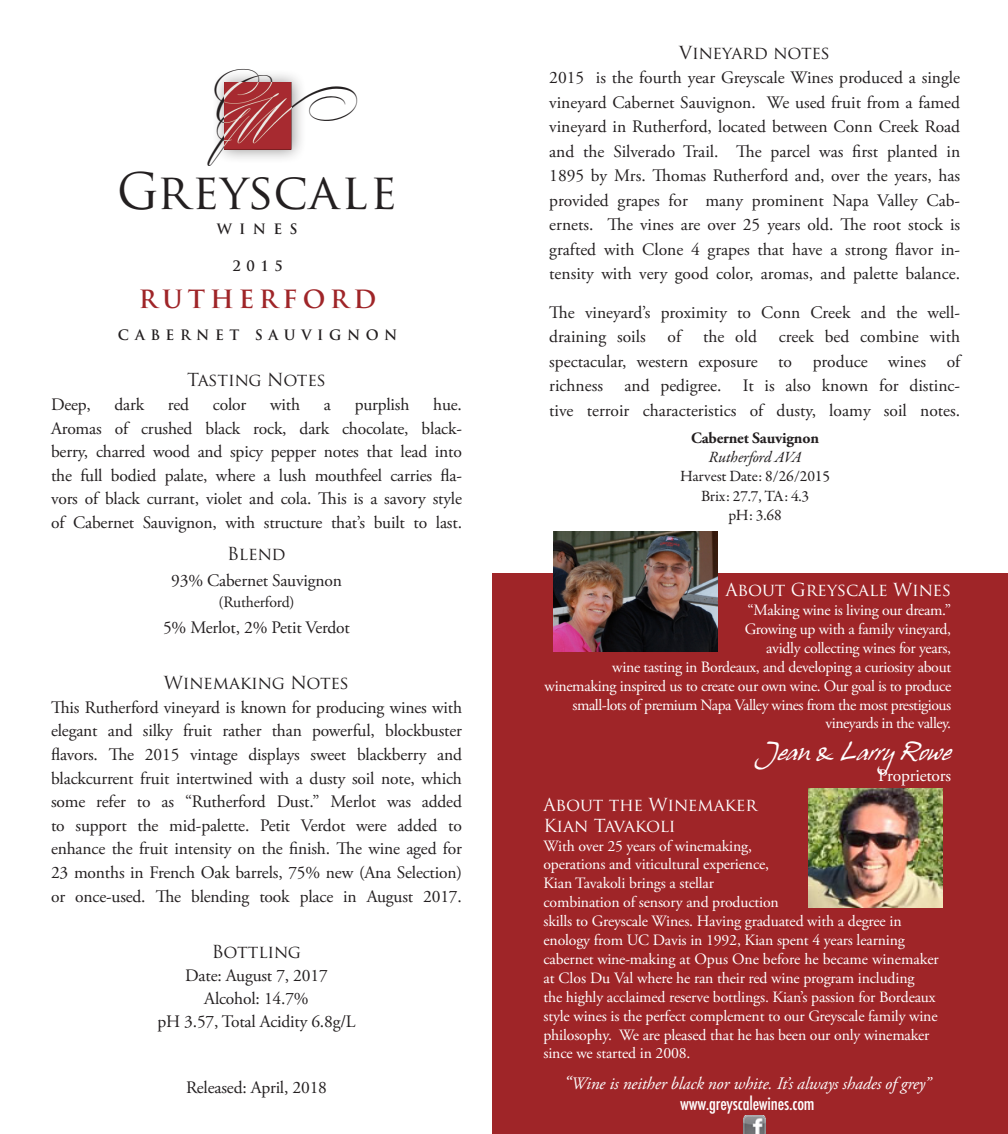
<style>
.page{position:relative;width:1008px;height:1134px;background:#fff}
.page>*{position:absolute;margin:0;border:0;box-sizing:border-box;transform-origin:0 0}
.t1{font:49px "Trajan Pro";letter-spacing:.01em;color:#231f20}
.t2{font:47.25px "Bickham Script MM Sw Caps 400";color:#231f20}
.t3{font:700 24.5px "Trajan Pro";letter-spacing:.2em;color:#9f2528}
.t4{font:22.75px "Hans Hand";letter-spacing:-.01em;color:#fff}
.t5{font:17.5px/23.6px "Adobe Garamond Pro";letter-spacing:-.01em;color:#231f20;text-align:justify}
.t6{font:17.5px "Trajan Pro";letter-spacing:-.01em;color:#231f20}
.t7{font:italic 17.5px "Adobe Garamond Pro";letter-spacing:-.01em;color:#fdfdfd}
.t8{font:17.5px/21px "Trajan Pro";letter-spacing:-.01em;color:#fff}
.t9{font:500 condensed 17.5px "Futura";letter-spacing:-.01em;color:#fff}
.t10{font:17.5px "Adobe Garamond Pro";letter-spacing:-.01em;color:#fff}
.t11{font:15.75px/18.9px "Adobe Garamond Pro";letter-spacing:-.01em;color:#fff;text-align:right}
.t12{font:15.75px/19.2px "Garamond Premr Pro";letter-spacing:-.015em;color:#231f20;text-align:center}
.t13{font:700 15.75px "Adobe Garamond Pro";letter-spacing:-.01em;color:#231f20}
.t14{font:italic 15.75px "Garamond Premr Pro";letter-spacing:-.015em;color:#231f20}
.t15{font:15.75px "Adobe Garamond Pro";letter-spacing:-.01em;color:#231f20}
.t16{font:700 14px "Trajan Pro";letter-spacing:.4em;color:#231f20}
.s1{font-size:19.25px}
</style>
<div class="page">
<div style="left:211px;top:68px;width:95px;height:96px;background:#231f20;opacity:.5"></div>
<img style="left:224px;top:82px;width:67px;height:67px">
<div style="left:492px;top:574px;width:516px;height:560px;background:#9f2528"></div>
<img style="left:809px;top:788px;width:133px;height:120px">
<img style="left:553px;top:532px;width:165px;height:120px">
<img style="left:743px;top:1115px;width:22px;height:19px">
<h2 class="t2" style="left:210px;top:86px;width:150px">GW</h2>
<h1 class="t1" style="left:117px;top:161px;width:282px">Greyscale</h1>
<p class="t16" style="left:217px;top:220px;width:82px">WINES</p>
<p class="t16" style="left:232px;top:258px;width:52px">2015</p>
<h3 class="t3" style="left:139px;top:284px;width:239px">RUTHERFORD</h3>
<p class="t16" style="left:118px;top:326px;width:281px">CABERNET SAUVIGNON</p>
<p class="t6" style="left:187px;top:369px;width:140px">Tasting Notes</p>
<p class="t5" style="left:51px;top:393px;width:412px;text-indent:382px">hue.<br>Aromas of crushed black rock, dark chocolate, black&shy;berry, charred wood and spicy pepper notes that lead into the full bodied palate, where a lush mouthfeel carries fla&shy;vors of black currant, violet and cola. This is a savory style of Cabernet Sauvignon, with structure that’s built to last.</p>
<p class="t6" style="left:227px;top:542px;width:60px">Blend</p>
<p class="t5" style="left:171px;top:569px;width:172px">93% Cabernet Sauvignon</p>
<p class="t15" style="left:218px;top:592px;width:78px">(Rutherford)</p>
<p class="t5" style="left:163px;top:616px;width:188px">5% Merlot, 2% Petit Verdot</p>
<p class="t5" style="left:51px;top:393px;width:41px">Deep,</p>
<p class="t5" style="left:115px;top:393px;width:31px">dark</p>
<p class="t5" style="left:168px;top:393px;width:23px">red</p>
<p class="t5" style="left:213px;top:393px;width:35px">color</p>
<p class="t5" style="left:270px;top:393px;width:31px">with</p>
<p class="t5" style="left:324px;top:393px;width:9px">a</p>
<p class="t5" style="left:355px;top:393px;width:56px">purplish</p>
<p class="t6" style="left:164px;top:672px;width:187px">Winemaking Notes</p>
<p class="t5" style="left:51px;top:696px;width:412px">This Rutherford vineyard is known for producing wines with elegant and silky fruit rather than powerful, blockbuster flavors. The 2015 vintage displays sweet blackberry and blackcurrent fruit intertwined with a dusty soil note, which some refer to as “Rutherford Dust.” Merlot was added to support the mid-palette. Petit Verdot were added to enhance the fruit intensity on the finish. The wine aged for 23 months in French Oak barrels, 75% new (Ana Selection) or once-used. The blending took place in August 2017.</p>
<p class="t6" style="left:212px;top:940px;width:91px">Bottling</p>
<p class="t5" style="left:157px;top:964px;width:200px;text-align:center">Date: August 7, 2017<br>Alcohol: 14.7%<br>pH 3.57, Total Acidity 6.8g/L</p>
<p class="t5" style="left:186px;top:1076px;width:143px">Released: April, 2018</p>
<p class="t6" style="left:679px;top:41px;width:152px">Vineyard notes</p>
<p class="t5" style="left:549px;top:66px;width:412px;line-height:24.5px">2015 is the fourth year Greyscale Wines produced a single vineyard Cabernet Sauvignon. We used fruit from a famed vineyard in Rutherford, located between Conn Creek Road and the Silverado Trail. The parcel was first planted in 1895 by Mrs. Thomas Rutherford and, over the years, has provided grapes for many prominent Napa Valley Cab&shy;ernets. The vines are over 25 years old. The root stock is grafted with Clone 4 grapes that have a strong flavor in&shy;tensity with very good color, aromas, and palette balance.</p>
<p class="t5" style="left:549px;top:301px;width:412px;line-height:24.5px">The vineyard’s proximity to Conn Creek and the well&shy;draining soils of the old creek bed combine with spectacular, western exposure to produce wines of richness and pedigree. It is also known for distinc&shy;tive terroir characteristics of dusty, loamy soil notes.</p>
<p class="t13" style="left:691px;top:429px;width:129px">Cabernet Sauvignon</p>
<p class="t14" style="left:709px;top:447px;width:94px">Rutherford AVA</p>
<p class="t12" style="left:680px;top:467px;width:151px">Harvest Date: 8/26/2015<br>Brix: 27.7, TA: 4.3<br>pH: 3.68</p>
<p class="t8" style="left:726px;top:579px;width:227px">About Greyscale Wines</p>
<p class="t11" style="left:545px;top:601px;width:408px">“Making wine is living our dream.”<br>Growing up with a family vineyard,<br>avidly collecting wines for years,<br>wine tasting in Bordeaux, and developing a curiosity about winemaking inspired us to create our own wine. Our goal is to produce small-lots of premium Napa Valley wines from the most prestigious vineyards in the valley.</p>
<h3 class="t4" style="left:755px;top:739px;width:198px">Jean &amp; Larry Rowe</h3>
<p class="t10" style="left:878px;top:765px;width:74px">Proprietors</p>
<p class="t8" style="left:544px;top:794px;width:215px">About the Winemaker<br>Kian Tavakoli</p>
<p class="t11" style="left:543px;top:837px;width:397px;text-align:left">With over 25 years of winemaking,<br>operations and viticultural experience,<br>Kian Tavakoli brings a stellar<br>combination of sensory and production<br>skills to Greyscale Wines. Having graduated with a degree in enology from UC Davis in 1992, Kian spent 4 years learning cabernet wine-making at Opus One before he became winemaker at Clos Du Val where he ran their red wine program including<br>the highly acclaimed reserve bottlings. Kian’s passion for Bordeaux style wines is the perfect complement to our Greyscale family wine philosophy. We are pleased that he has been our only winemaker since we started in 2008.</p>
<p class="t7" style="left:564px;top:1073px;width:368px"><span class="s1">“</span>Wine is neither black nor white. It’s always shades of grey”</p>
<p class="t9" style="left:680px;top:1092px;width:136px">www.greyscalewines.com</p>
</div>
